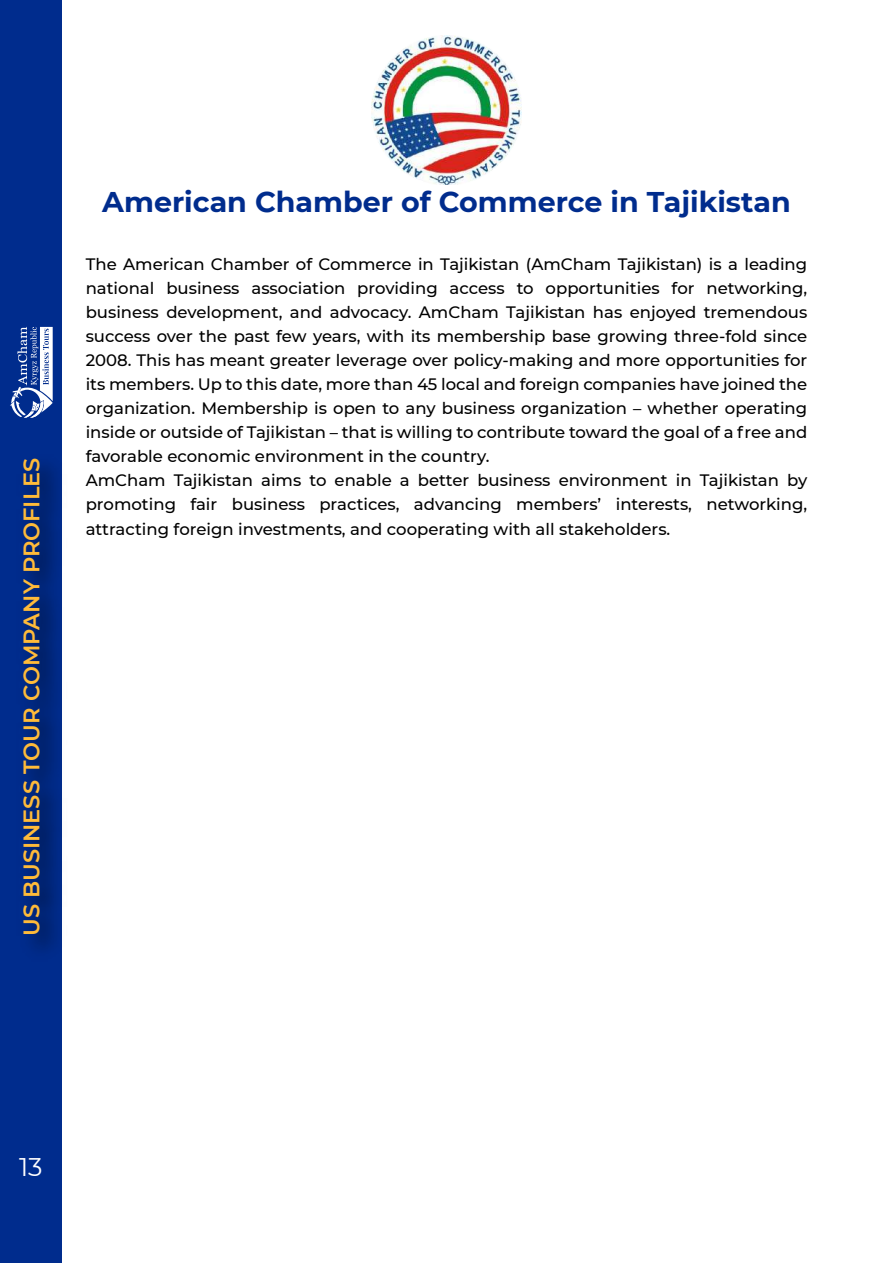
<style>
.page{position:relative;width:893px;height:1263px;background:#fff}
.page>*{position:absolute;margin:0;border:0;box-sizing:border-box;transform-origin:0 0}
.t1{font:700 28.5px "Montserrat";color:#002c8d}
.t2{font:25.5px "Montserrat";color:#fff}
.t3{font:600 22.5px "Montserrat";color:#ffbb39}
.t4{font:500 16.5px/24px "Montserrat";color:#000}
</style>
<div class="page">
<div style="left:0;top:0;width:61px;height:1263px;background:#002c8d"></div>
<svg style="left:10px;top:327px;width:43px;height:91px"></svg>
<img style="left:27px;top:445px;width:35px;height:524px">
<img style="left:371px;top:36px;width:150px;height:148px">
<h3 class="t3" style="left:15px;top:936px;width:480px;rotate:-90deg">US BUSINESS TOUR COMPANY PROFILES</h3>
<h1 class="t1" style="left:102px;top:181px;width:690px">American Chamber of Commerce in Tajikistan</h1>
<p class="t4" style="left:86px;top:252px;width:723px">The American Chamber of Commerce in Tajikistan (AmCham Tajikistan) is a leading national business association providing access to opportunities for networking, business development, and advocacy. AmCham Tajikistan has enjoyed tremendous success over the past few years, with its membership base growing three-fold since 2008. This has meant greater leverage over policy-making and more opportunities for its members. Up to this date, more than 45 local and foreign companies have joined the organization. Membership is open to any business organization – whether operating inside or outside of Tajikistan – that is willing to contribute toward the goal of a free and favorable economic environment in the country.<br>AmCham Tajikistan aims to enable a better business environment in Tajikistan by promoting fair business practices, advancing members’ interests, networking, attracting foreign investments, and cooperating with all stakeholders.</p>
<h2 class="t2" style="left:19px;top:1149px;width:25px">13</h2>
</div>
